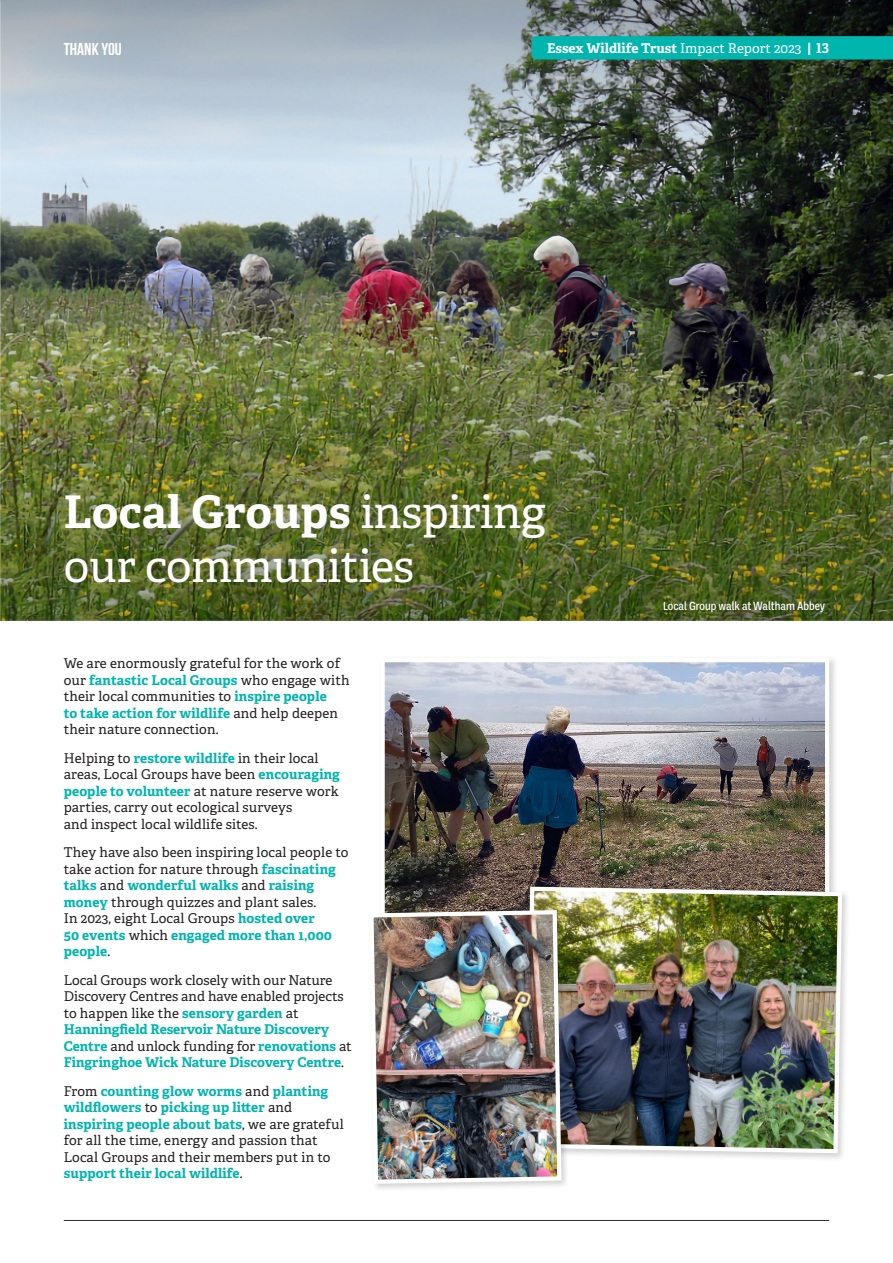
<style>
.page{position:relative;width:893px;height:1263px;background:#fff}
.page>*{position:absolute;margin:0;border:0;box-sizing:border-box;transform-origin:0 0}
.t1{font:700 45px "Adelle";letter-spacing:.01em;color:#fff}
.t2{font:45px "Adelle";letter-spacing:-.01em;color:#fff}
.t3{font:700 17.25px "Bebas Neue";color:#fff}
.t4{font:13.5px/16.5px "Adelle";letter-spacing:.01em;color:#231f20}
.t5{font:700 13.5px/16.5px "Adelle";letter-spacing:.01em;color:#00b5ae}
.t6{font:700 13.5px "Adelle";color:#fff}
.t7{font:500 12px "Ballinger Condensed";color:#fff}
.s1{font-weight:400}
.s2{font-weight:700;color:#00b5ae}
.s3{font-weight:400;color:#231f20}
</style>
<div class="page">
<img style="left:1px;top:162px;width:892px;height:133px">
<svg style="left:1px;top:0;width:892px;height:162px;background:#879397"></svg>
<img style="left:0;top:0;width:1px;height:621px">
<svg style="left:530px;top:36px;width:363px;height:24px;background:#02b1aa"></svg>
<hr style="left:64px;top:1220px;width:765px;height:1px;background:#312f30">
<img style="left:0;top:295px;width:893px;height:326px">
<div style="left:378px;top:656px;width:460px;height:272px;background:#231f20;opacity:.2"></div>
<img style="left:386px;top:663px;width:438px;height:245px">
<div style="left:381px;top:658px;width:448px;height:261px;border:4px solid #fff"></div>
<div style="left:523px;top:884px;width:327px;height:278px;background:#231f20;opacity:.2"></div>
<img style="left:523px;top:884px;width:321px;height:271px">
<div style="left:367px;top:908px;width:203px;height:284px;background:#231f20;opacity:.2"></div>
<img style="left:367px;top:908px;width:197px;height:278px">
<p class="t3" style="left:64px;top:40px;width:59px">THANK YOU</p>
<p class="t6" style="left:547px;top:38px;width:284px">Essex Wildlife Trust <span class="s1">Impact Report 2023</span> | 13</p>
<p class="t6" style="left:550px;top:38px;width:253px">Essex Wildlife Trust <span class="s1">Impact Report 2023</span></p>
<p class="t1" style="left:64px;top:480px;width:483px">Local Groups <span class="s1">inspiring</span></p>
<p class="t2" style="left:64px;top:533px;width:352px">our communities</p>
<p class="t4" style="left:64px;top:655px;width:287px">We are enormously grateful for the work of our <span class="s2">fantastic Local Groups</span> who engage with their local communities to <span class="s2">inspire people<br>to take action for wildlife</span> and help deepen their nature connection.</p>
<p class="t4" style="left:64px;top:749px;width:278px">Helping to <span class="s2">restore wildlife</span> in their local areas, Local Groups have been <span class="s2">encouraging people to volunteer</span> at nature reserve work parties, carry out ecological surveys<br>and inspect local wildlife sites.</p>
<p class="t4" style="left:64px;top:844px;width:286px">They have also been inspiring local people to take action for nature through <span class="s2">fascinating talks</span> and <span class="s2">wonderful walks</span> and <span class="s2">raising money</span> through quizzes and plant sales.<br>In 2023, eight Local Groups <span class="s2">hosted over<br>50 events</span> which <span class="s2">engaged more than 1,000 people</span>.</p>
<p class="t4" style="left:64px;top:971px;width:290px">Local Groups work closely with our Nature Discovery Centres and have enabled projects to happen like the <span class="s2">sensory garden</span> at <span class="s2">Hanningfield Reservoir Nature Discovery Centre</span> and unlock funding for <span class="s2">renovations</span> at <span class="s2">Fingringhoe Wick Nature Discovery Centre</span>.</p>
<p class="t5" style="left:64px;top:1082px;width:282px"><span class="s3">From</span> counting glow worms <span class="s3">and</span> planting wildflowers <span class="s3">to</span> picking up litter <span class="s3">and </span>inspiring people about bats<span class="s3">, we are grateful for all the time, energy and passion that Local Groups and their members put in to </span>support their local wildlife<span class="s3">.</span></p>
<p class="t7" style="left:663px;top:599px;width:164px">Local Group walk at Waltham Abbey</p>
</div>
